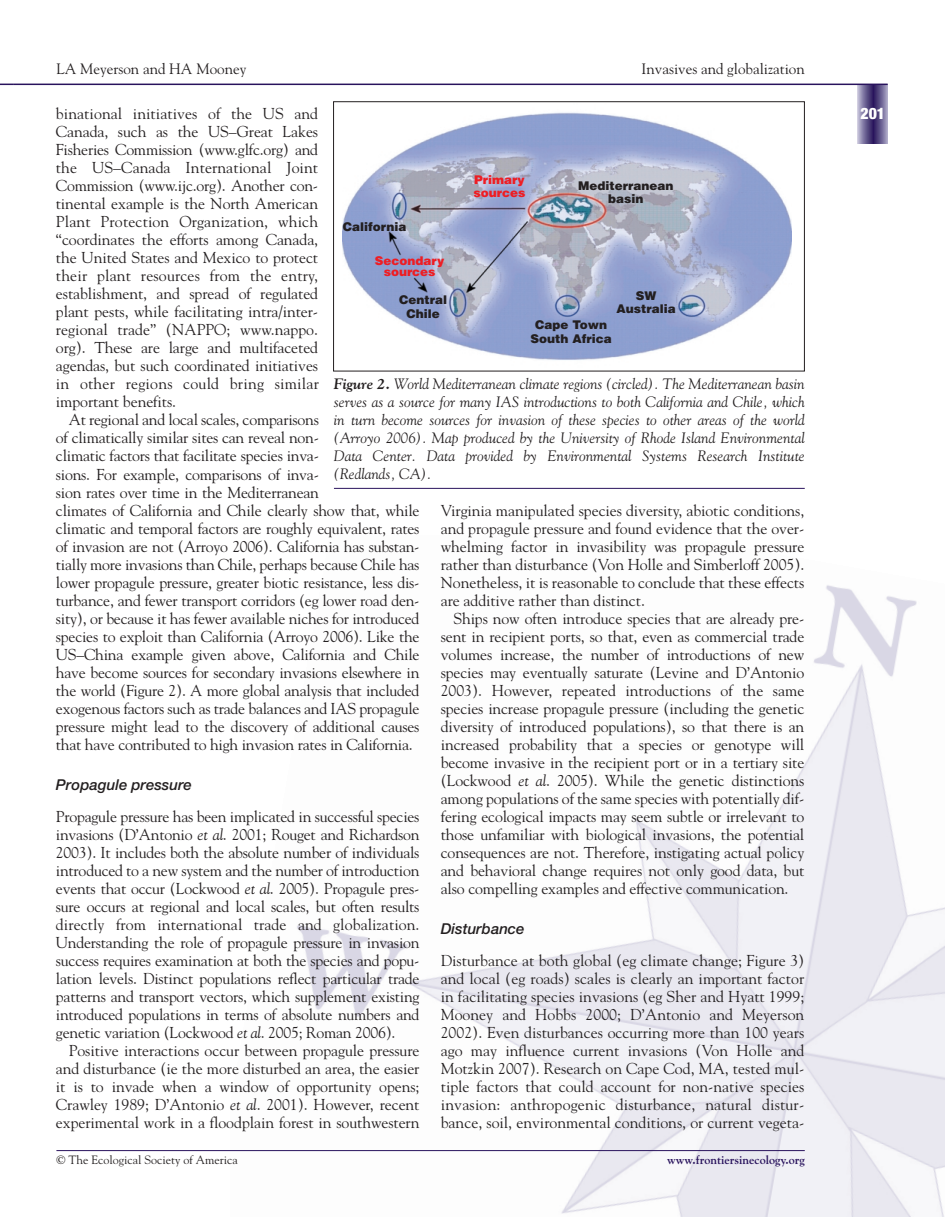
<style>
.page{position:relative;width:945px;height:1217px;background:#fff}
.page>*{position:absolute;margin:0;border:0;box-sizing:border-box;transform-origin:0 0}
.t1{font:15.75px/18px "Goudy";letter-spacing:-.015em;color:#231f20;text-align:justify}
.t2{font:900 condensed 15.75px "Helvetica Neue";color:#fff}
.t3{font:italic 15px/18px "Goudy";color:#231f20;text-align:justify}
.t4{font:15px "Goudy";color:#231f20}
.t5{font:italic 500 15px "Helvetica Neue";color:#231f20}
.t6{font:900 12px/13.5px "Helvetica";color:#231f20;text-align:center}
.t7{font:12px "Goudy";color:#231f20}
.t8{font:900 12px/13.5px "Helvetica";color:#ee1d23}
.t9{font:700 12px "Goudy";color:#29135d}
.s1{font-style:italic}
.s2{font-weight:700}
</style>
<div class="page">
<img style="left:230px;top:585px;width:715px;height:631px">
<svg style="left:858px;top:85px;width:30px;height:59px;background:#6b6192"></svg>
<hr style="left:14px;top:84px;width:874px;height:1px;background:#29135d">
<hr style="left:56px;top:1150px;width:749px;height:1px;background:#29135d">
<svg style="left:0;top:84px;width:14px;height:1px"></svg>
<hr style="left:334px;top:488px;width:471px;height:1px;background:#29135d">
<img style="left:342px;top:112px;width:449px;height:248px">
<div style="left:333px;top:101px;width:472px;height:270px;border:1px solid #231f20"></div>
<p class="t4" style="left:56px;top:62px;width:191px">LA Meyerson and HA Mooney</p>
<p class="t4" style="left:642px;top:62px;width:165px">Invasives and globalization</p>
<p class="t1" style="left:56px;top:106px;width:264px">binational initiatives of the US and Canada, such as the US–Great Lakes Fisheries Commission (www.glfc.org) and the US–Canada International Joint Commission (www.ijc.org). Another con&shy;tinental example is the North American Plant Protection Organization, which “coordinates the efforts among Canada, the United States and Mexico to protect their plant resources from the entry, establishment, and spread of regulated plant pests, while facilitating intra/inter&shy;regional trade” (NAPPO; www.nappo. org). These are large and multifaceted agendas, but such coordinated initiatives in other regions could bring similar important benefits.</p>
<p class="t1" style="left:56px;top:412px;width:365px;text-align:left;text-indent:13px">At regional and local scales, comparisons<br>of climatically similar sites can reveal non-<br>climatic factors that facilitate species inva-<br>sions. For example, comparisons of inva-<br>sion rates over time in the Mediterranean<br>climates of California and Chile clearly show that, while climatic and temporal factors are roughly equivalent, rates of invasion are not (Arroyo 2006). California has substan&shy;tially more invasions than Chile, perhaps because Chile has lower propagule pressure, greater biotic resistance, less dis&shy;turbance, and fewer transport corridors (eg lower road den&shy;sity), or because it has fewer available niches for introduced species to exploit than California (Arroyo 2006). Like the US–China example given above, California and Chile have become sources for secondary invasions elsewhere in the world (Figure 2). A more global analysis that included exogenous factors such as trade balances and IAS propagule pressure might lead to the discovery of additional causes that have contributed to high invasion rates in California.</p>
<p class="t5" style="left:56px;top:779px;width:137px">Propagule pressure</p>
<p class="t1" style="left:56px;top:808px;width:365px">Propagule pressure has been implicated in successful species invasions (D’Antonio <span class="s1">et al</span>. 2001; Rouget and Richardson 2003). It includes both the absolute number of individuals introduced to a new system and the number of introduction events that occur (Lockwood <span class="s1">et al</span>. 2005). Propagule pres&shy;sure occurs at regional and local scales, but often results directly from international trade and globalization.<br>Understanding the role of propagule pressure in invasion success requires examination at both the species and popu&shy;lation levels. Distinct populations reflect particular trade patterns and transport vectors, which supplement existing introduced populations in terms of absolute numbers and genetic variation (Lockwood <span class="s1">et al</span>. 2005; Roman 2006).</p>
<p class="t1" style="left:56px;top:1042px;width:365px;text-indent:13px">Positive interactions occur between propagule pressure and disturbance (ie the more disturbed an area, the easier it is to invade when a window of opportunity opens; Crawley 1989; D’Antonio <span class="s1">et al</span>. 2001). However, recent experimental work in a floodplain forest in southwestern</p>
<p class="t8" style="left:474px;top:174px;width:53px">Primary sources</p>
<p class="t6" style="left:578px;top:180px;width:97px">Mediterranean basin</p>
<p class="t6" style="left:343px;top:221px;width:65px">California</p>
<p class="t8" style="left:375px;top:257px;width:71px;line-height:10.5px;text-align:center">Secondary sources</p>
<p class="t6" style="left:617px;top:290px;width:61px">SW<br>Australia</p>
<p class="t6" style="left:399px;top:294px;width:49px">Central<br>Chile</p>
<p class="t6" style="left:530px;top:319px;width:83px">Cape Town<br>South Africa</p>
<p class="t3" style="left:334px;top:376px;width:472px"><span class="s2">Figure 2.</span> World Mediterranean climate regions (circled). The Mediterranean basin serves as a source for many IAS introductions to both California and Chile, which in turn become sources for invasion of these species to other areas of the world (Arroyo 2006). Map produced by the University of Rhode Island Environmental Data Center. Data provided by Environmental Systems Research Institute (Redlands, CA).</p>
<p class="t1" style="left:441px;top:502px;width:365px">Virginia manipulated species diversity, abiotic conditions, and propagule pressure and found evidence that the over&shy;whelming factor in invasibility was propagule pressure rather than disturbance (Von Holle and Simberloff 2005).<br>Nonetheless, it is reasonable to conclude that these effects are additive rather than distinct.</p>
<p class="t1" style="left:441px;top:610px;width:365px;text-indent:13px">Ships now often introduce species that are already pre&shy;sent in recipient ports, so that, even as commercial trade volumes increase, the number of introductions of new species may eventually saturate (Levine and D’Antonio 2003). However, repeated introductions of the same species increase propagule pressure (including the genetic diversity of introduced populations), so that there is an increased probability that a species or genotype will become invasive in the recipient port or in a tertiary site (Lockwood <span class="s1">et al</span>. 2005). While the genetic distinctions among populations of the same species with potentially dif&shy;fering ecological impacts may seem subtle or irrelevant to those unfamiliar with biological invasions, the potential consequences are not. Therefore, instigating actual policy and behavioral change requires not only good data, but also compelling examples and effective communication.</p>
<p class="t5" style="left:441px;top:923px;width:85px">Disturbance</p>
<p class="t1" style="left:441px;top:952px;width:365px">Disturbance at both global (eg climate change; Figure 3) and local (eg roads) scales is clearly an important factor in facilitating species invasions (eg Sher and Hyatt 1999; Mooney and Hobbs 2000; D’Antonio and Meyerson 2002). Even disturbances occurring more than 100 years ago may influence current invasions (Von Holle and Motzkin 2007). Research on Cape Cod, MA, tested mul&shy;tiple factors that could account for non-native species invasion: anthropogenic disturbance, natural distur&shy;bance, soil, environmental conditions, or current vegeta-</p>
<p class="t7" style="left:56px;top:1155px;width:183px">© The Ecological Society of America</p>
<p class="t9" style="left:667px;top:1155px;width:139px">www.frontiersinecology.org</p>
<p class="t2" style="left:861px;top:108px;width:26px">201</p>
</div>
